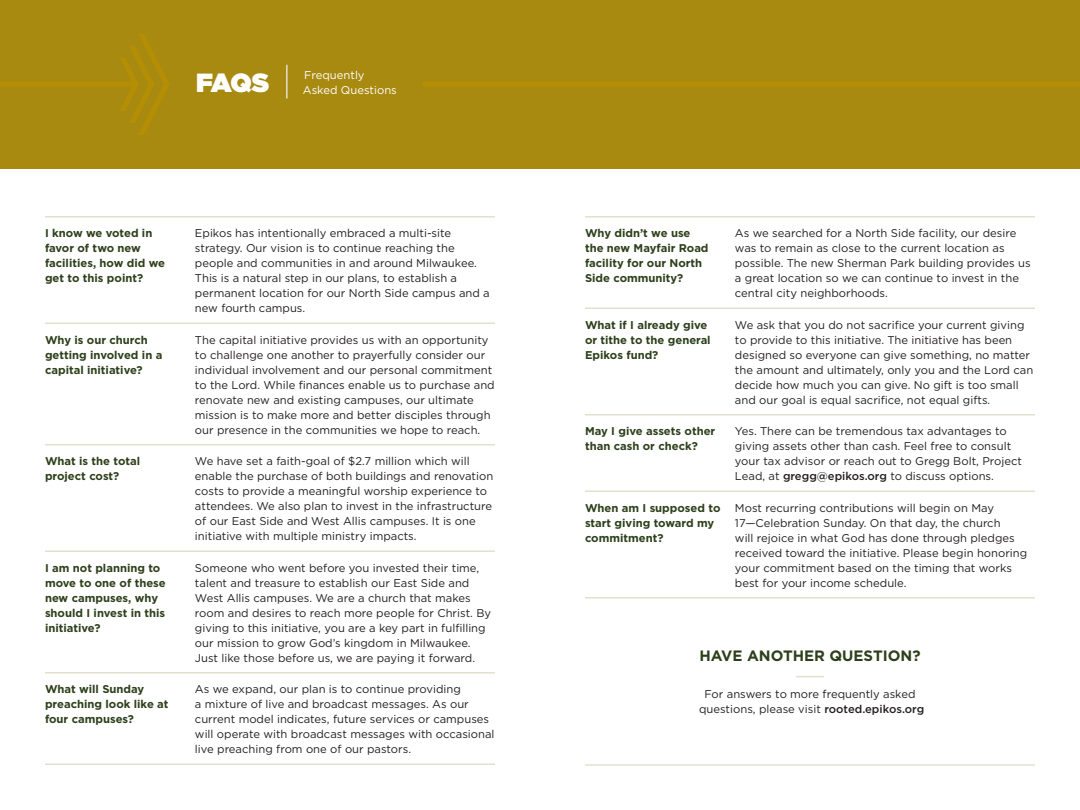
<style>
.page{position:relative;width:1080px;height:810px;background:#fff}
.page>*{position:absolute;margin:0;border:0;box-sizing:border-box;transform-origin:0 0}
.t1{font:900 26.25px "Gotham";color:#fff}
.t2{font:700 15px "Gotham";color:#2d401b}
.t3{font:11.25px/15px "Gotham";color:#231f20}
.t4{font:700 11.25px/15px "Gotham";color:#2d401b}
.t5{font:11.25px/15px "Gotham";color:#fff}
.s1{font-weight:500}
</style>
<div class="page">
<div style="left:0;top:0;width:551px;height:169px;background:#a88a11"></div>
<div style="left:529px;top:0;width:551px;height:169px;background:#a88a11"></div>
<svg style="left:0;top:34px;width:169px;height:101px"></svg>
<hr style="left:286px;top:65px;width:2px;height:34px;background:#e5e0ce">
<hr style="left:45px;top:216px;width:150px;height:2px;background:#e5e0ce">
<hr style="left:195px;top:216px;width:300px;height:2px;background:#e5e0ce">
<hr style="left:45px;top:323px;width:150px;height:1px;background:#e5e0ce">
<hr style="left:195px;top:323px;width:300px;height:1px;background:#e5e0ce">
<hr style="left:45px;top:444px;width:150px;height:2px;background:#e5e0ce">
<hr style="left:195px;top:444px;width:300px;height:2px;background:#e5e0ce">
<hr style="left:45px;top:551px;width:150px;height:1px;background:#e5e0ce">
<hr style="left:195px;top:551px;width:300px;height:1px;background:#e5e0ce">
<hr style="left:45px;top:672px;width:150px;height:2px;background:#e5e0ce">
<hr style="left:195px;top:672px;width:300px;height:2px;background:#e5e0ce">
<hr style="left:45px;top:764px;width:150px;height:1px;background:#e5e0ce">
<hr style="left:195px;top:764px;width:300px;height:1px;background:#e5e0ce">
<hr style="left:585px;top:216px;width:150px;height:2px;background:#e5e0ce">
<hr style="left:735px;top:216px;width:300px;height:2px;background:#e5e0ce">
<hr style="left:585px;top:308px;width:150px;height:1px;background:#e5e0ce">
<hr style="left:735px;top:308px;width:300px;height:1px;background:#e5e0ce">
<hr style="left:585px;top:414px;width:150px;height:2px;background:#e5e0ce">
<hr style="left:735px;top:414px;width:300px;height:2px;background:#e5e0ce">
<hr style="left:585px;top:491px;width:150px;height:1px;background:#e5e0ce">
<hr style="left:735px;top:491px;width:300px;height:1px;background:#e5e0ce">
<hr style="left:585px;top:597px;width:150px;height:2px;background:#e5e0ce">
<hr style="left:735px;top:597px;width:300px;height:2px;background:#e5e0ce">
<div style="left:423px;top:82px;width:657px;height:5px;background:#b48e04"></div>
<svg style="left:796px;top:676px;width:28px;height:1px"></svg>
<hr style="left:585px;top:764px;width:450px;height:2px;background:#e5e0ce">
<p class="t1" style="left:196px;top:64px;width:75px">FAQS</p>
<p class="t5" style="left:303px;top:67px;width:96px">Frequently<br>Asked Questions</p>
<p class="t4" style="left:45px;top:225px;width:122px">I know we voted in favor of two new facilities, how did we get to this point?</p>
<p class="t3" style="left:195px;top:225px;width:296px">Epikos has intentionally embraced a multi-site strategy. Our vision is to continue reaching the people and communities in and around Milwaukee.<br>This is a natural step in our plans, to establish a permanent location for our North Side campus and a new fourth campus.</p>
<p class="t4" style="left:45px;top:332px;width:119px">Why is our church getting involved in a capital initiative?</p>
<p class="t3" style="left:195px;top:332px;width:301px">The capital initiative provides us with an opportunity to challenge one another to prayerfully consider our individual involvement and our personal commitment to the Lord. While finances enable us to purchase and renovate new and existing campuses, our ultimate mission is to make more and better disciples through our presence in the communities we hope to reach.</p>
<p class="t4" style="left:45px;top:453px;width:97px">What is the total project cost?</p>
<p class="t3" style="left:195px;top:453px;width:300px">We have set a faith-goal of $2.7 million which will enable the purchase of both buildings and renovation costs to provide a meaningful worship experience to attendees. We also plan to invest in the infrastructure of our East Side and West Allis campuses. It is one initiative with multiple ministry impacts.</p>
<p class="t4" style="left:45px;top:560px;width:122px">I am not planning to move to one of these new campuses, why should I invest in this initiative?</p>
<p class="t3" style="left:195px;top:560px;width:297px">Someone who went before you invested their time, talent and treasure to establish our East Side and West Allis campuses. We are a church that makes room and desires to reach more people for Christ. By giving to this initiative, you are a key part in fulfilling our mission to grow God’s kingdom in Milwaukee.<br>Just like those before us, we are paying it forward.</p>
<p class="t4" style="left:45px;top:681px;width:125px">What will Sunday preaching look like at four campuses?</p>
<p class="t3" style="left:195px;top:681px;width:301px">As we expand, our plan is to continue providing<br>a mixture of live and broadcast messages. As our current model indicates, future services or campuses will operate with broadcast messages with occasional live preaching from one of our pastors.</p>
<p class="t4" style="left:585px;top:225px;width:125px">Why didn’t we use the new Mayfair Road facility for our North<br>Side community?</p>
<p class="t3" style="left:735px;top:225px;width:297px">As we searched for a North Side facility, our desire was to remain as close to the current location as possible. The new Sherman Park building provides us a great location so we can continue to invest in the central city neighborhoods.</p>
<p class="t4" style="left:585px;top:317px;width:127px">What if I already give or tithe to the general<br>Epikos fund?</p>
<p class="t3" style="left:735px;top:317px;width:300px">We ask that you do not sacrifice your current giving to provide to this initiative. The initiative has been designed so everyone can give something, no matter the amount and ultimately, only you and the Lord can decide how much you can give. No gift is too small and our goal is equal sacrifice, not equal gifts.</p>
<p class="t4" style="left:585px;top:423px;width:132px">May I give assets other than cash or check?</p>
<p class="t3" style="left:735px;top:423px;width:289px">Yes. There can be tremendous tax advantages to giving assets other than cash. Feel free to consult your tax advisor or reach out to Gregg Bolt, Project Lead, at <span class="s1">gregg@epikos.org</span> to discuss options.</p>
<p class="t4" style="left:585px;top:500px;width:137px">When am I supposed to start giving toward my commitment?</p>
<p class="t3" style="left:735px;top:500px;width:294px">Most recurring contributions will begin on May 17—Celebration Sunday. On that day, the church<br>will rejoice in what God has done through pledges received toward the initiative. Please begin honoring your commitment based on the timing that works best for your income schedule.</p>
<p class="t2" style="left:699px;top:645px;width:223px">HAVE ANOTHER QUESTION?</p>
<p class="t3" style="left:699px;top:686px;width:227px;text-align:center">For answers to more frequently asked questions, please visit <span class="s1">rooted.epikos.org</span></p>
</div>
